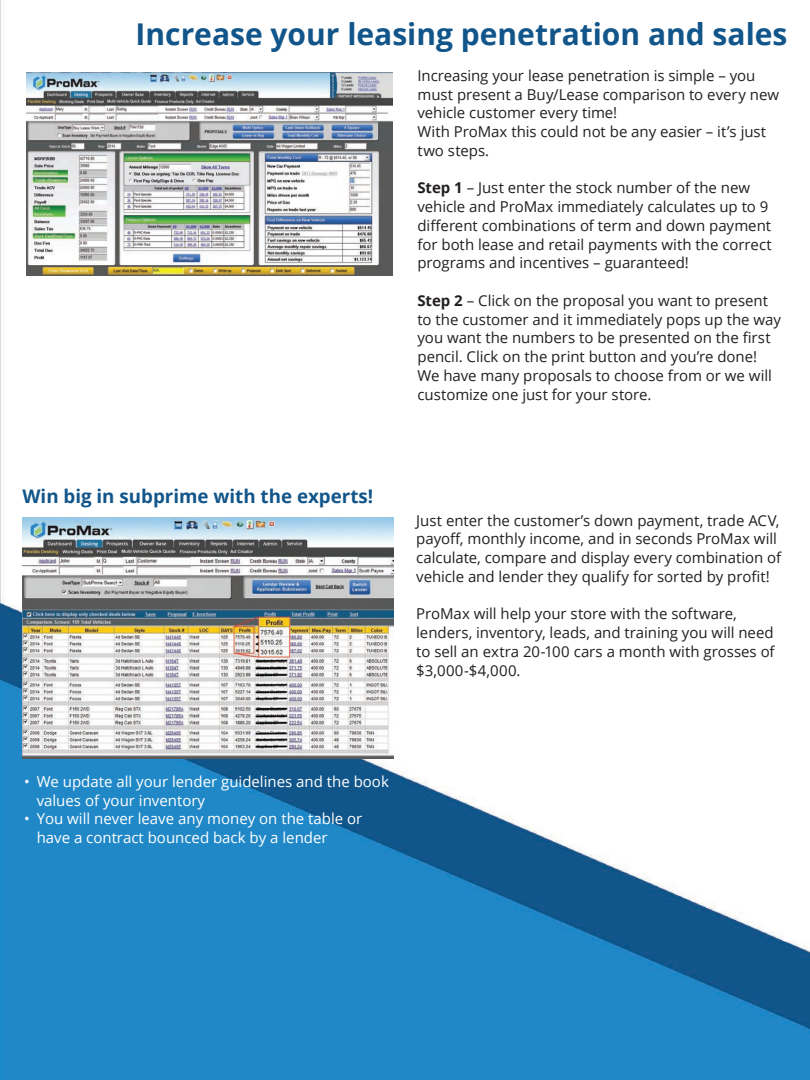
<style>
.page{position:relative;width:810px;height:1080px;background:#fff}
.page>*{position:absolute;margin:0;border:0;box-sizing:border-box;transform-origin:0 0}
.t1{font:700 30px "Open Sans";color:#11558a}
.t2{font:700 18.75px "Open Sans";color:#11558a}
.t3{font:15px/18.8px "Open Sans";letter-spacing:-.005em;color:#231f20}
.t4{font:15px/18.8px "Open Sans";color:#fff}
.s1{font-weight:700}
</style>
<div class="page">
<img style="left:0;top:0;width:810px;height:1080px">
<img style="left:26px;top:73px;width:366px;height:202px">
<img style="left:22px;top:517px;width:372px;height:242px">
<h1 class="t1" style="left:136px;top:13px;width:653px">Increase your leasing penetration and sales</h1>
<p class="t3" style="left:418px;top:66px;width:363px">Increasing your lease penetration is simple – you must present a Buy/Lease comparison to every new vehicle customer every time!<br>With ProMax this could not be any easier – it’s just two steps.</p>
<p class="t3" style="left:418px;top:178px;width:356px"><span class="s1">Step 1</span> – Just enter the stock number of the new vehicle and ProMax immediately calculates up to 9 different combinations of term and down payment for both lease and retail payments with the correct programs and incentives – guaranteed!</p>
<p class="t3" style="left:418px;top:291px;width:365px"><span class="s1">Step 2</span> – Click on the proposal you want to present to the customer and it immediately pops up the way you want the numbers to be presented on the first pencil. Click on the print button and you’re done!<br>We have many proposals to choose from or we will customize one just for your store.</p>
<p class="t2" style="left:22px;top:483px;width:352px">Win big in subprime with the experts!</p>
<p class="t3" style="left:416px;top:510px;width:367px">Just enter the customer’s down payment, trade ACV, payoff, monthly income, and in seconds ProMax will calculate, compare and display every combination of vehicle and lender they qualify for sorted by profit!</p>
<p class="t3" style="left:416px;top:604px;width:360px">ProMax will help your store with the software, lenders, inventory, leads, and training you will need to sell an extra 20-100 cars a month with grosses of $3,000-$4,000.</p>
<p class="t4" style="left:37px;top:772px;width:354px;text-indent:-12px">• We update all your lender guidelines and the book values of your inventory</p>
<p class="t4" style="left:37px;top:809px;width:327px;text-indent:-12px">• You will never leave any money on the table or have a contract bounced back by a lender</p>
</div>
